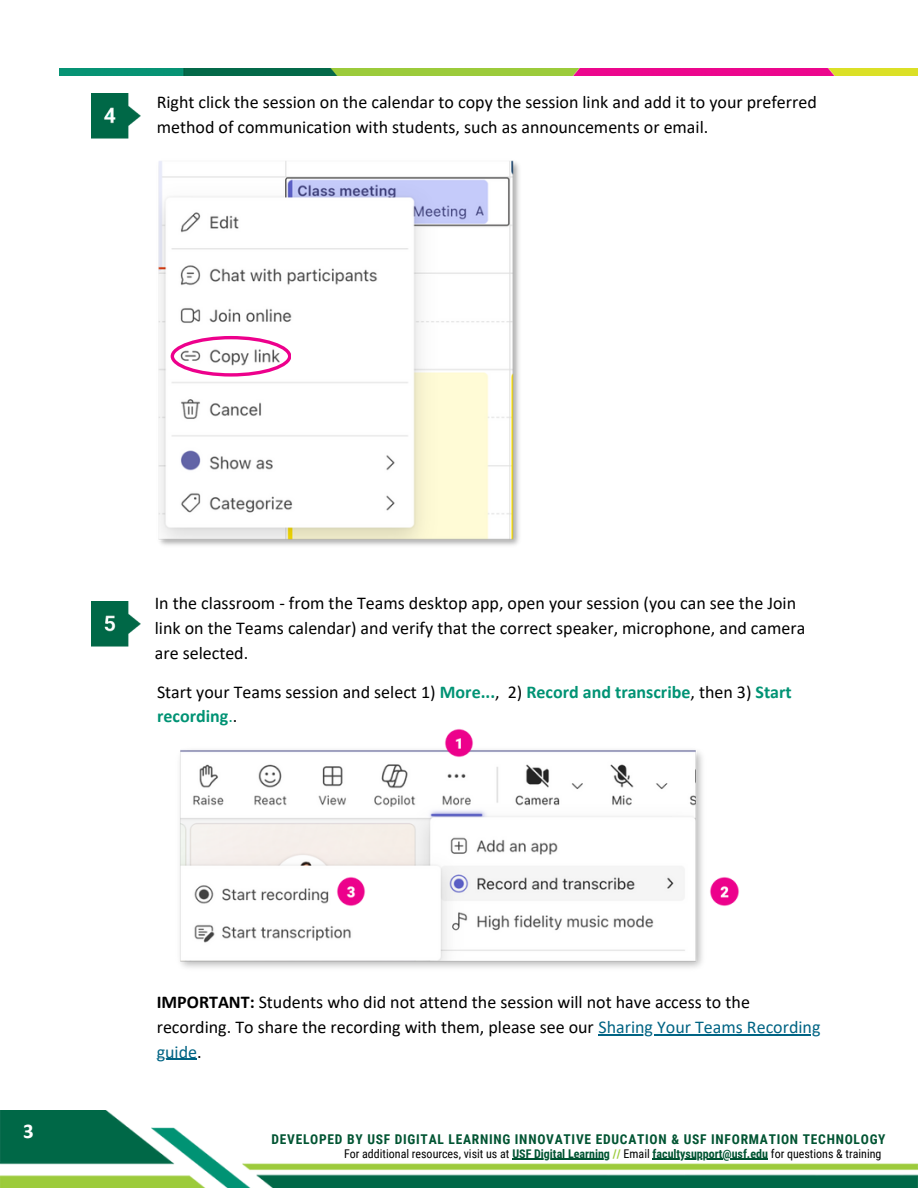
<style>
.page{position:relative;width:918px;height:1188px;background:#fff}
.page>*{position:absolute;margin:0;border:0;box-sizing:border-box;transform-origin:0 0}
.t1{font:700 21px "Calibri";color:#fff}
.t2{font:18px/24.8px "Calibri";color:#000}
.t3{font:18px "Calibri";color:#006484}
.t4{font:700 13.5px "Roboto Condensed";letter-spacing:.055em;color:#005432}
.t5{font:12px "Roboto Condensed";color:#000}
.s1{font-weight:700;color:#009374}
.s2{color:#009374}
.s3{font-weight:700}
.s4{color:#006484}
.s5{color:#000}
.s6{font-weight:700;color:#005432}
.s7{font-weight:700;color:#9ccb3b}
</style>
<div class="page">
<img style="left:59px;top:69px;width:859px;height:6px">
<img style="left:92px;top:93px;width:48px;height:45px">
<img style="left:158px;top:160px;width:361px;height:386px">
<svg style="left:171px;top:336px;width:120px;height:40px"></svg>
<img style="left:92px;top:602px;width:48px;height:45px">
<img style="left:179px;top:750px;width:524px;height:218px">
<img style="left:444px;top:729px;width:30px;height:29px">
<img style="left:710px;top:877px;width:29px;height:29px">
<img style="left:337px;top:877px;width:29px;height:29px">
<hr style="left:598px;top:1034px;width:223px;height:1px;background:#006484">
<hr style="left:157px;top:1059px;width:40px;height:1px;background:#006484">
<img style="left:0;top:1110px;width:918px;height:78px">
<hr style="left:512px;top:1159px;width:98px;height:1px;background:#005432">
<hr style="left:653px;top:1159px;width:115px;height:1px;background:#005432">
<p class="t2" style="left:157px;top:91px;width:662px">Right click the session on the calendar to copy the session link and add it to your preferred method of communication with students, such as announcements or email.</p>
<p class="t1" style="left:23px;top:1122px;width:12px">3</p>
<p class="t2" style="left:155px;top:592px;width:652px">In the classroom - from the Teams desktop app, open your session (you can see the Join link on the Teams calendar) and verify that the correct speaker, microphone, and camera are selected.</p>
<p class="t2" style="left:157px;top:681px;width:636px">Start your Teams session and select 1) <span class="s1">More...</span>, 2) <span class="s1">Record and transcribe</span>, then 3) <span class="s1">Start recording</span><span class="s2">.</span>.</p>
<p class="t2" style="left:157px;top:991px;width:665px"><span class="s3">IMPORTANT:</span> Students who did not attend the session will not have access to the recording. To share the recording with them, please see our <span class="s4">Sharing Your Teams Recording</span></p>
<p class="t3" style="left:157px;top:1044px;width:47px">guide<span class="s5">.</span></p>
<p class="t4" style="left:271px;top:1131px;width:616px">DEVELOPED BY USF DIGITAL LEARNING INNOVATIVE EDUCATION &amp; USF INFORMATION TECHNOLOGY</p>
<p class="t5" style="left:344px;top:1147px;width:539px">For additional resources, visit us at <span class="s6">USF Digital Learning</span> <span class="s7">//</span> Email <span class="s6">facultysupport@usf.edu</span> for questions &amp; training</p>
</div>
